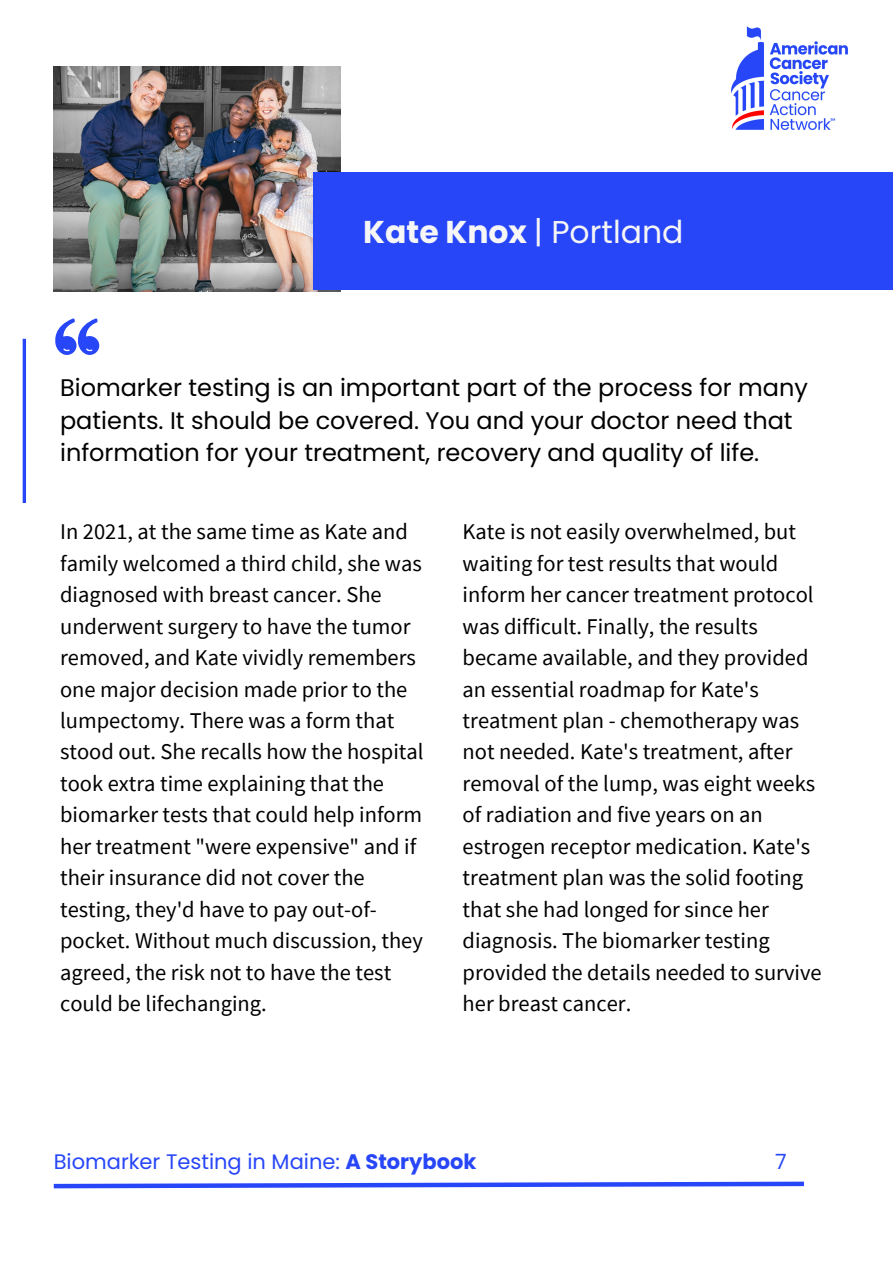
<style>
.page{position:relative;width:893px;height:1264px;background:#fff}
.page>*{position:absolute;margin:0;border:0;box-sizing:border-box;transform-origin:0 0}
.t1{font:31.5px "Poppins";color:#f6f6f6}
.t2{font:24px/32.5px "Poppins";color:#000}
.t3{font:22.5px/31.5px "Source Sans Pro";color:#000}
.t4{font:21px "Poppins";color:#2746f8}
.s1{font-weight:700}
</style>
<div class="page">
<img style="left:731px;top:26px;width:117px;height:104px">
<svg style="left:55px;top:318px;width:44px;height:37px"></svg>
<hr style="left:23px;top:339px;width:3px;height:164px;background:#2746f8">
<svg style="left:53px;top:1181px;width:751px;height:8px"></svg>
<img style="left:54px;top:66px;width:286px;height:225px">
<div style="left:313px;top:172px;width:579px;height:117px;background:#2746f8"></div>
<p class="t1" style="left:363px;top:209px;width:322px"><span class="s1">Kate Knox</span> | Portland</p>
<p class="t2" style="left:60px;top:371px;width:749px">Biomarker testing is an important part of the process for many patients. It should be covered. You and your doctor need that information for your treatment, recovery and quality of life.</p>
<p class="t3" style="left:60px;top:515px;width:365px">In 2021, at the same time as Kate and family welcomed a third child, she was diagnosed with breast cancer. She underwent surgery to have the tumor removed, and Kate vividly remembers one major decision made prior to the lumpectomy. There was a form that stood out. She recalls how the hospital took extra time explaining that the biomarker tests that could help inform her treatment "were expensive" and if their insurance did not cover the testing, they'd have to pay out-of&shy;pocket. Without much discussion, they agreed, the risk not to have the test could be lifechanging.</p>
<p class="t3" style="left:462px;top:515px;width:360px">Kate is not easily overwhelmed, but waiting for test results that would inform her cancer treatment protocol was difficult. Finally, the results became available, and they provided an essential roadmap for Kate's treatment plan - chemotherapy was not needed. Kate's treatment, after removal of the lump, was eight weeks of radiation and five years on an estrogen receptor medication. Kate's treatment plan was the solid footing that she had longed for since her diagnosis. The biomarker testing provided the details needed to survive her breast cancer.</p>
<p class="t4" style="left:54px;top:1146px;width:424px">Biomarker Testing in Maine: <span class="s1">A Storybook</span></p>
<p class="t4" style="left:775px;top:1146px;width:13px">7</p>
</div>
